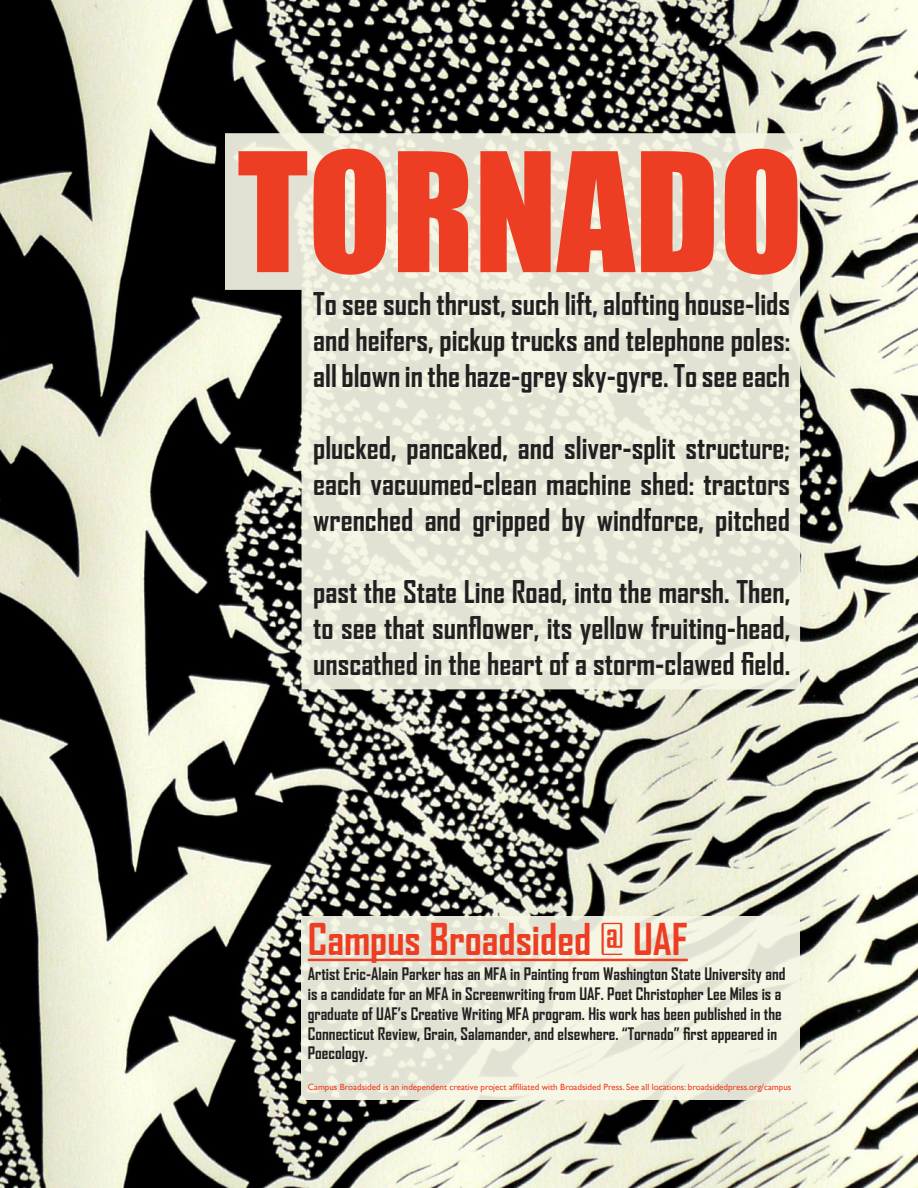
<style>
.page{position:relative;width:918px;height:1188px;background:#fff}
.page>*{position:absolute;margin:0;border:0;box-sizing:border-box;transform-origin:0 0}
.t1{font:153px "Impact";color:#ed3e23}
.t2{font:700 42px "Agency FB";color:#ed3e23}
.t3{font:700 30px "Agency FB";color:#231f20}
.t4{font:700 16.5px/19.8px "Agency FB";color:#231f20}
.t5{font:9px "Gill Sans";color:#ed3e23}
</style>
<div class="page">
<img style="left:0;top:0;width:918px;height:1188px">
<div style="left:302px;top:916px;width:498px;height:184px;background:linear-gradient(to bottom,#eaeada,#eeefdf)"></div>
<svg style="left:225px;top:133px;width:575px;height:556px;background:#dadbcc"></svg>
<hr style="left:308px;top:959px;width:380px;height:2px;background:#ed3e23">
<p class="t1" style="left:238px;top:93px;width:567px">TORNADO</p>
<p class="t3" style="left:313px;top:285px;width:478px">To see such thrust, such lift, alofting house-lids</p>
<p class="t3" style="left:313px;top:321px;width:479px">and heifers, pickup trucks and telephone poles:</p>
<p class="t3" style="left:313px;top:357px;width:479px">all blown in the haze-grey sky-gyre. To see each</p>
<p class="t3" style="left:313px;top:429px;width:478px">plucked, pancaked, and sliver-split structure;</p>
<p class="t3" style="left:313px;top:465px;width:479px">each vacuumed-clean machine shed: tractors</p>
<p class="t3" style="left:313px;top:501px;width:478px">wrenched and gripped by windforce, pitched</p>
<p class="t3" style="left:313px;top:573px;width:478px">past the State Line Road, into the marsh. Then,</p>
<p class="t3" style="left:313px;top:609px;width:478px">to see that sunflower, its yellow fruiting-head,</p>
<p class="t3" style="left:313px;top:645px;width:479px">unscathed in the heart of a storm-clawed field.</p>
<p class="t2" style="left:308px;top:913px;width:381px">Campus Broadsided @ UAF</p>
<p class="t4" style="left:308px;top:964px;width:479px">Artist Eric-Alain Parker has an MFA in Painting from Washington State University and is a candidate for an MFA in Screenwriting from UAF. Poet Christopher Lee Miles is a graduate of UAF’s Creative Writing MFA program. His work has been published in the Connecticut Review, Grain, Salamander, and elsewhere. “Tornado” first appeared in Poecology.</p>
<p class="t5" style="left:308px;top:1082px;width:485px">Campus Broadsided is an independent creative project affiliated with Broadsided Press. See all locations: broadsidedpress.org/campus</p>
</div>
